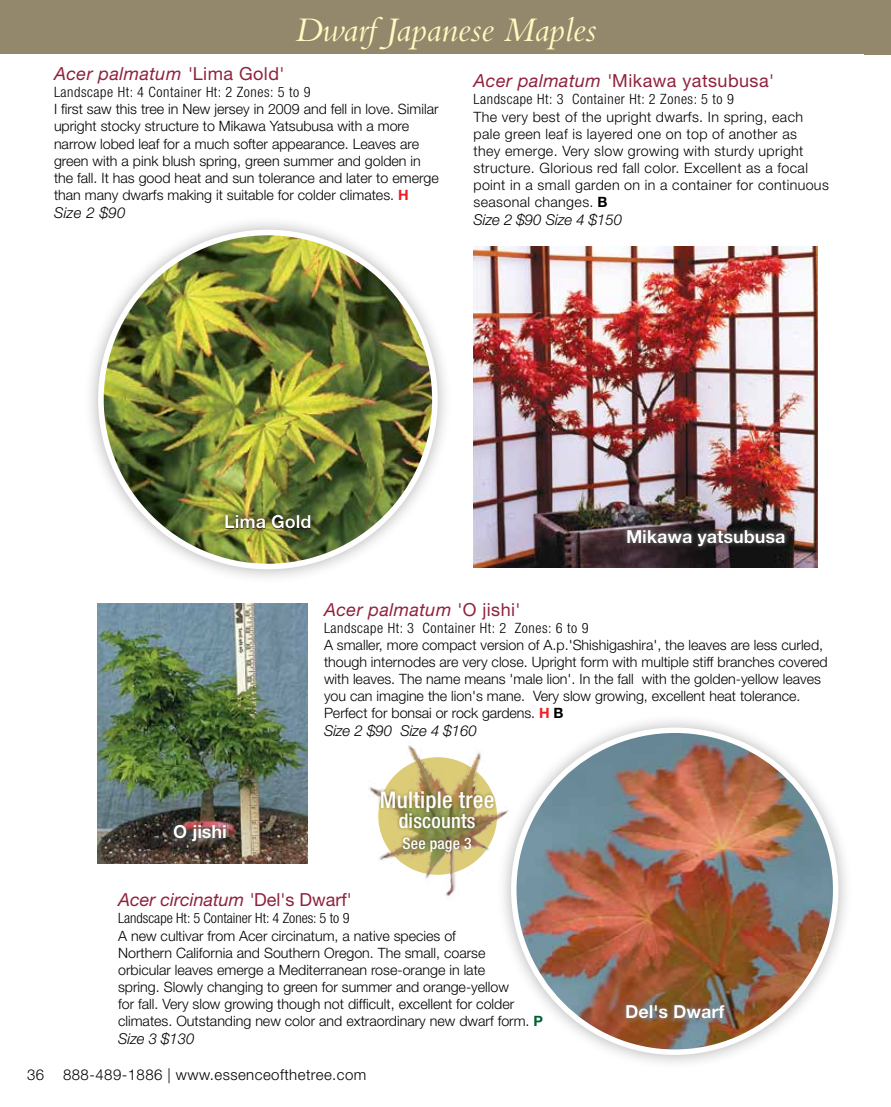
<style>
.page{position:relative;width:891px;height:1107px;background:#fff}
.page>*{position:absolute;margin:0;border:0;box-sizing:border-box;transform-origin:0 0}
.t1{font:italic 36px "Bembo";color:#fffac2}
.t2{font:500 condensed 23.1px "Helvetica Neue";letter-spacing:.01em;color:#fff}
.t3{font:500 condensed 20.25px "Helvetica Neue";letter-spacing:.01em;color:#fff}
.t4{font:italic 18px "Helvetica Neue";letter-spacing:.025em;color:#8f213c}
.t5{font:700 18px "Helvetica Neue";color:#fff}
.t6{font:18px "Helvetica Neue";letter-spacing:.025em;color:#8f213c}
.t7{font:italic 18px "Helvetica Neue";color:#8f213c}
.t8{font:500 condensed 15.75px "Helvetica Neue";letter-spacing:.01em;color:#fff}
.t9{font:italic 300 15px "Helvetica Neue";color:#000}
.t10{font:300 15px "Helvetica Neue";letter-spacing:.03em;color:#000}
.t11{font:300 14.25px/17.1px "Helvetica Neue";color:#000}
.t12{font:300 14.25px/17.1px "Helvetica Neue";letter-spacing:.025em;color:#000}
.t13{font:300 condensed 14.25px "Helvetica Neue";letter-spacing:.04em;color:#000}
.t14{font:300 condensed 14.25px "Helvetica Neue";color:#000}
.s1{font-style:normal}
.s2{font-weight:700;color:#ed1f24}
.s3{font-style:italic}
.s4{font-weight:700}
.s5{font-weight:700;color:#006230}
</style>
<div class="page">
<div style="left:496px;top:712px;width:357px;height:358px;background:#000;opacity:.3"></div>
<img style="left:514px;top:730px;width:322px;height:321px">
<img style="left:474px;top:246px;width:344px;height:321px">
<div style="left:83px;top:214px;width:370px;height:370px;background:#000;opacity:.3"></div>
<img style="left:101px;top:233px;width:334px;height:334px;border-radius:167px">
<img style="left:97px;top:604px;width:211px;height:260px">
<div style="left:600px;top:993px;width:151px;height:34px;background:#fff;opacity:.75"></div>
<div style="left:608px;top:516px;width:199px;height:39px;background:#fff;opacity:.75"></div>
<div style="left:189px;top:499px;width:157px;height:43px;background:#fff;opacity:.75"></div>
<div style="left:165px;top:816px;width:70px;height:36px;background:#fff;opacity:.75"></div>
<div style="left:150px;top:814px;width:99px;height:34px;background:#fff;opacity:.75"></div>
<img style="left:369px;top:727px;width:160px;height:185px">
<div style="left:377px;top:787px;width:120px;height:68px;background:#000;opacity:.36"></div>
<div style="left:0;top:0;width:891px;height:54px;background:#93886c"></div>
<h1 class="t1" style="left:295px;top:9px;width:303px">Dwarf Japanese Maples</h1>
<p class="t4" style="left:54px;top:63px;width:232px">Acer palmatum '<span class="s1">Lima Gold'</span></p>
<p class="t13" style="left:54px;top:84px;width:258px">Landscape Ht: 4 Container Ht: 2 Zones: 5 to 9</p>
<p class="t11" style="left:54px;top:100px;width:386px">I first saw this tree in New jersey in 2009 and fell in love. Similar upright stocky structure to Mikawa Yatsubusa with a more narrow lobed leaf for a much softer appearance. Leaves are green with a pink blush spring, green summer and golden in the fall. It has good heat and sun tolerance and later to emerge than many dwarfs making it suitable for colder climates. <span class="s2">H</span></p>
<p class="t9" style="left:54px;top:204px;width:73px">Size 2 $90</p>
<p class="t6" style="left:474px;top:70px;width:302px"><span class="s3">Acer palmatum '</span>Mikawa yatsubusa'</p>
<p class="t13" style="left:474px;top:91px;width:262px">Landscape Ht: 3 Container Ht: 2 Zones: 5 to 9</p>
<p class="t12" style="left:474px;top:108px;width:357px">The very best of the upright dwarfs. In spring, each pale green leaf is layered one on top of another as<br>they emerge. Very slow growing with sturdy upright structure. Glorious red fall color. Excellent as a focal point in a small garden on in a container for continuous seasonal changes. <span class="s4">B</span></p>
<p class="t9" style="left:474px;top:211px;width:150px">Size 2 $90 Size 4 $150</p>
<p class="t5" style="left:224px;top:511px;width:89px">Lima Gold</p>
<p class="t5" style="left:626px;top:525px;width:161px">Mikawa yatsubusa</p>
<p class="t5" style="left:173px;top:821px;width:55px">O jishi</p>
<p class="t4" style="left:324px;top:598px;width:198px">Acer palmatum <span class="s1">'O jishi'</span></p>
<p class="t13" style="left:324px;top:620px;width:266px">Landscape Ht: 3 Container Ht: 2 Zones: 6 to 9</p>
<p class="t11" style="left:324px;top:636px;width:505px">A smaller, more compact version of A.p.'Shishigashira', the leaves are less curled, though internodes are very close. Upright form with multiple stiff branches covered with leaves. The name means 'male lion'. In the fall with the golden-yellow leaves you can imagine the lion's mane. Very slow growing, excellent heat tolerance.<br>Perfect for bonsai or rock gardens. <span class="s2">H</span> <span class="s4">B</span></p>
<p class="t9" style="left:324px;top:722px;width:154px">Size 2 $90 Size 4 $160</p>
<h2 class="t2" style="left:380px;top:786px;width:116px">Multiple tree</h2>
<h3 class="t3" style="left:399px;top:809px;width:78px">discounts</h3>
<p class="t8" style="left:403px;top:834px;width:71px">See page 3</p>
<p class="t7" style="left:118px;top:889px;width:235px">Acer circinatum '<span class="s1">Del's Dwarf'</span></p>
<p class="t14" style="left:118px;top:910px;width:233px">Landscape Ht: 5 Container Ht: 4 Zones: 5 to 9</p>
<p class="t11" style="left:118px;top:927px;width:426px">A new cultivar from Acer circinatum, a native species of<br>Northern California and Southern Oregon. The small, coarse<br>orbicular leaves emerge a Mediterranean rose-orange in late<br>spring. Slowly changing to green for summer and orange-yellow<br>for fall. Very slow growing though not difficult, excellent for colder climates. Outstanding new color and extraordinary new dwarf form. <span class="s5">P</span></p>
<p class="t9" style="left:118px;top:1030px;width:78px">Size 3 $130</p>
<p class="t10" style="left:27px;top:1066px;width:19px">36</p>
<p class="t10" style="left:63px;top:1066px;width:305px">888-489-1886 | www.essenceofthetree.com</p>
<p class="t5" style="left:625px;top:1001px;width:101px">Del's Dwarf</p>
</div>
